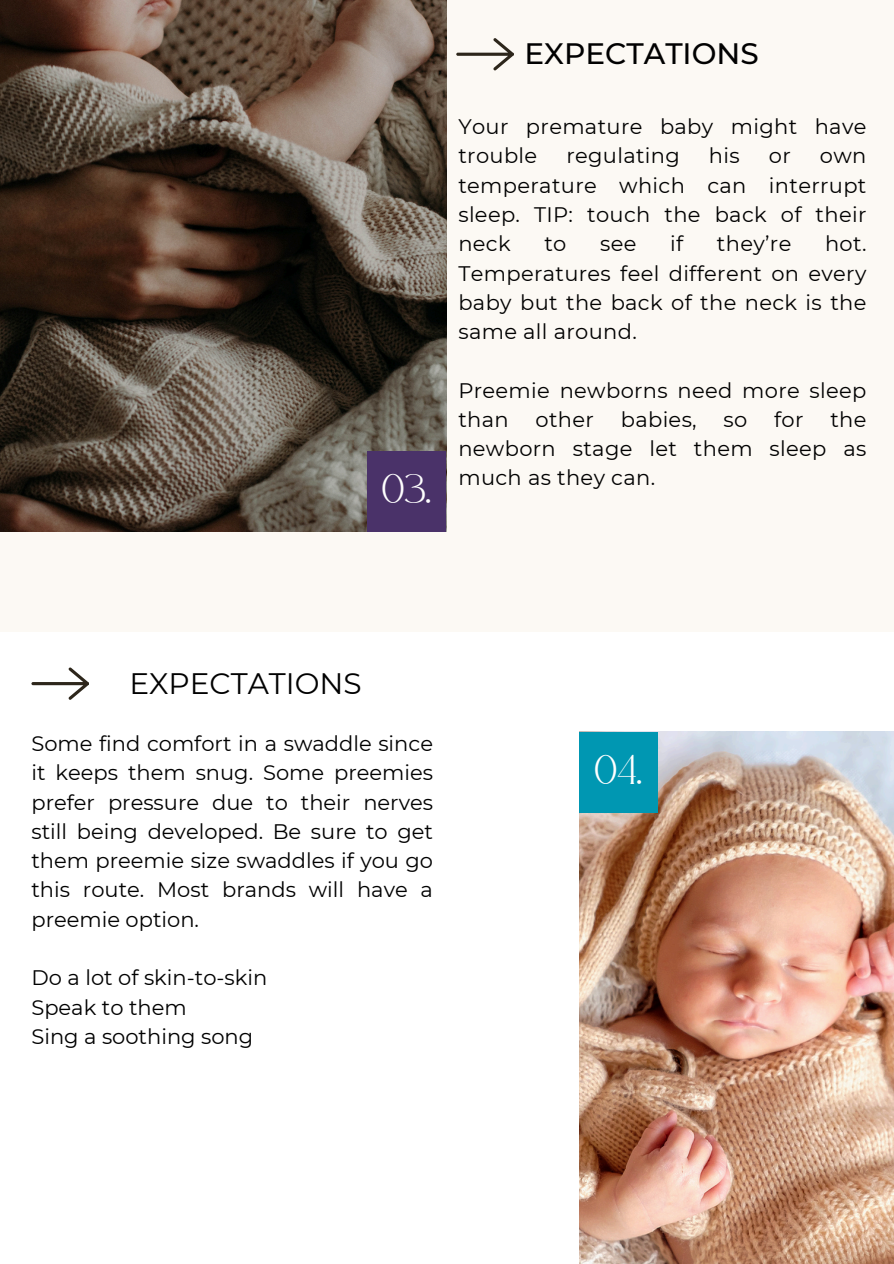
<style>
.page{position:relative;width:894px;height:1264px;background:#fff}
.page>*{position:absolute;margin:0;border:0;box-sizing:border-box;transform-origin:0 0}
.t1{font:500 29.55px "Montserrat";color:#010101}
.t2{font:29.55px "Montserrat";color:#010101}
.t3{font:21px/29.2px "Montserrat";letter-spacing:.015em;color:#010101;text-align:justify}
.t4{font:20.4px "Safira March";color:#fff}
</style>
<div class="page">
<div style="left:0;top:0;width:893px;height:1263px;background:#fcf9f4"></div>
<div style="left:0;top:631px;width:893px;height:632px;background:#fff"></div>
<img style="left:0;top:0;width:446px;height:531px">
<div style="left:367px;top:450px;width:79px;height:81px;background:#4a3269"></div>
<img style="left:579px;top:731px;width:314px;height:532px">
<div style="left:579px;top:731px;width:78px;height:81px;background:#0097b2"></div>
<svg style="left:31px;top:667px;width:58px;height:32px"></svg>
<svg style="left:456px;top:38px;width:57px;height:32px"></svg>
<p class="t4" style="left:382px;top:484px;width:50px">03.</p>
<p class="t1" style="left:524px;top:36px;width:236px">EXPECTATIONS</p>
<h1 class="t3" style="left:458px;top:112px;width:409px">Your premature baby might have trouble</h1>
<h1 class="t3" style="left:566px;top:141px;width:115px">regulating</h1>
<h1 class="t3" style="left:708px;top:141px;width:32px">his</h1>
<h1 class="t3" style="left:768px;top:141px;width:23px">or</h1>
<h1 class="t3" style="left:458px;top:141px;width:409px;text-indent:361px">own temperature which can interrupt sleep. TIP: touch the back of their neck</h1>
<h1 class="t3" style="left:544px;top:229px;width:24px">to</h1>
<h1 class="t3" style="left:600px;top:229px;width:38px">see</h1>
<h1 class="t3" style="left:670px;top:229px;width:15px">if</h1>
<h1 class="t3" style="left:716px;top:229px;width:76px">they’re</h1>
<h1 class="t3" style="left:458px;top:229px;width:409px;text-indent:366px">hot.<br>Temperatures feel different on every baby but the back of the neck is the same all around.</h1>
<p class="t3" style="left:458px;top:375px;width:409px">Preemie newborns need more sleep than</p>
<p class="t3" style="left:535px;top:405px;width:60px">other</p>
<p class="t3" style="left:620px;top:405px;width:77px">babies,</p>
<p class="t3" style="left:723px;top:405px;width:25px">so</p>
<p class="t3" style="left:774px;top:405px;width:31px">for</p>
<p class="t3" style="left:458px;top:405px;width:409px;text-indent:372px">the newborn stage let them sleep as much as they can.</p>
<p class="t2" style="left:129px;top:665px;width:234px">EXPECTATIONS</p>
<p class="t3" style="left:31px;top:729px;width:403px">Some find comfort in a swaddle since it keeps them snug. Some preemies prefer pressure due to their nerves still being developed. Be sure to get them preemie size swaddles if you go this route. Most brands will have a preemie option.</p>
<h2 class="t3" style="left:31px;top:963px;width:237px">Do a lot of skin-to-skin</h2>
<p class="t3" style="left:31px;top:992px;width:157px">Speak to them</p>
<p class="t3" style="left:31px;top:1021px;width:223px">Sing a soothing song</p>
<p class="t4" style="left:594px;top:765px;width:49px">04.</p>
</div>
